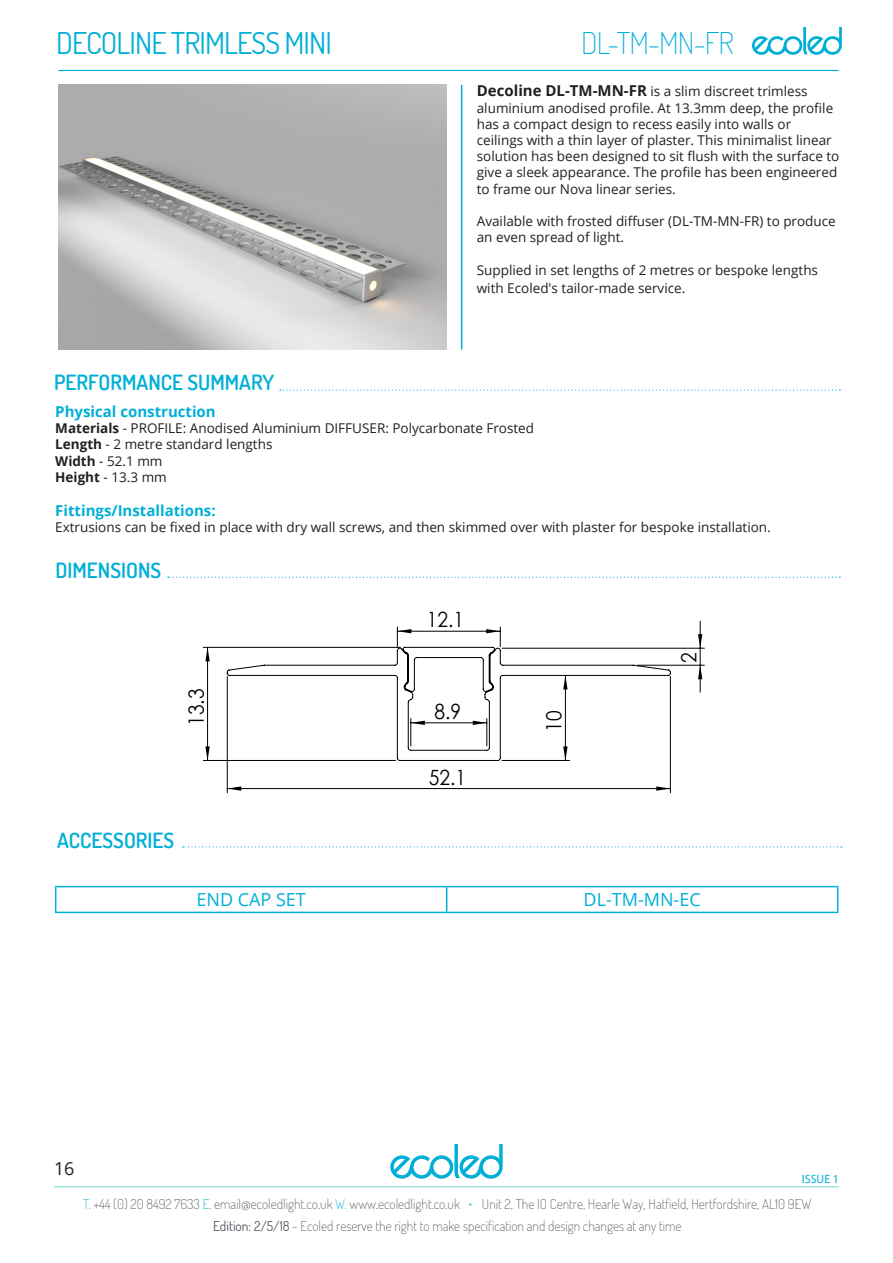
<style>
.page{position:relative;width:893px;height:1263px;background:#fff}
.page>*{position:absolute;margin:0;border:0;box-sizing:border-box;transform-origin:0 0}
.t1{font:30px "Dosis";letter-spacing:-.03em;color:#00afd7}
.t2{font:200 30px "Dosis";letter-spacing:-.03em;color:#00afd7}
.t3{font:600 21px "Dosis";color:#00afd7}
.t4{font:21px "Century Gothic";color:#000;scale:.91 1}
.t5{font:18px "Open Sans";color:#00afd7}
.t6{font:18px "Open Sans";color:#231f20}
.t7{font:700 15px "Open Sans";color:#00afd7}
.t8{font:13.5px/16.2px "Open Sans";color:#231f20}
.t9{font:200 13.5px/22.5px "Dosis";color:#52545c;text-align:center}
.t10{font:12px "Myriad Pro";color:#00afd7}
.s1{font-weight:700;font-size:15px}
.s2{font-weight:700}
.s3{color:#00afd7}
.s4{font-family:"Open Sans";font-weight:400;font-size:12px;color:#71dbd4}
.s5{font-weight:400}
</style>
<div class="page">
<svg style="left:390px;top:1144px;width:113px;height:35px"></svg>
<hr style="left:54px;top:1186px;width:785px;height:1px;background:#71dbd4">
<svg style="left:752px;top:27px;width:90px;height:28px"></svg>
<img style="left:58px;top:85px;width:388px;height:265px">
<svg style="left:280px;top:389px;width:560px;height:2px"></svg>
<svg style="left:168px;top:577px;width:672px;height:1px"></svg>
<hr style="left:58px;top:70px;width:780px;height:1px;background:#00afd7">
<hr style="left:461px;top:85px;width:1px;height:265px;background:#00afd7">
<svg style="left:182px;top:846px;width:660px;height:1px"></svg>
<svg style="left:446px;top:887px;width:1px;height:25px"></svg>
<hr style="left:55px;top:886px;width:392px;height:1px;background:#00afd7">
<svg style="left:55px;top:887px;width:1px;height:25px"></svg>
<hr style="left:447px;top:886px;width:391px;height:1px;background:#00afd7">
<svg style="left:837px;top:887px;width:1px;height:25px"></svg>
<hr style="left:55px;top:912px;width:392px;height:1px;background:#00afd7">
<hr style="left:447px;top:912px;width:391px;height:1px;background:#00afd7">
<svg style="left:227px;top:647px;width:444px;height:114px"></svg>
<svg style="left:228px;top:786px;width:13px;height:5px"></svg>
<svg style="left:656px;top:786px;width:14px;height:5px"></svg>
<hr style="left:227px;top:676px;width:1px;height:117px;background:#000">
<hr style="left:670px;top:676px;width:1px;height:117px;background:#000">
<hr style="left:227px;top:788px;width:443px;height:1px;background:#000">
<svg style="left:411px;top:718px;width:14px;height:28px"></svg>
<svg style="left:473px;top:718px;width:15px;height:28px"></svg>
<hr style="left:411px;top:722px;width:76px;height:1px;background:#000">
<svg style="left:397px;top:627px;width:14px;height:19px"></svg>
<svg style="left:486px;top:627px;width:15px;height:19px"></svg>
<hr style="left:397px;top:631px;width:103px;height:1px;background:#000">
<svg style="left:205px;top:746px;width:5px;height:14px"></svg>
<svg style="left:205px;top:648px;width:5px;height:13px"></svg>
<hr style="left:203px;top:760px;width:193px;height:1px;background:#000">
<hr style="left:203px;top:647px;width:198px;height:1px;background:#000">
<hr style="left:207px;top:647px;width:1px;height:113px;background:#000">
<hr style="left:637px;top:665px;width:67px;height:1px;background:#000">
<hr style="left:502px;top:648px;width:202px;height:1px;background:#000">
<svg style="left:698px;top:621px;width:4px;height:71px"></svg>
<svg style="left:563px;top:746px;width:5px;height:14px"></svg>
<svg style="left:563px;top:675px;width:5px;height:14px"></svg>
<hr style="left:502px;top:760px;width:68px;height:1px;background:#000">
<hr style="left:565px;top:675px;width:1px;height:85px;background:#000">
<p class="t1" style="left:56px;top:23px;width:277px">DECOLINE TRIMLESS MINI</p>
<p class="t2" style="left:581px;top:23px;width:154px">DL-TM-MN-FR</p>
<p class="t3" style="left:54px;top:368px;width:222px">PERFORMANCE SUMMARY</p>
<p class="t8" style="left:477px;top:83px;width:364px"><span class="s1">Decoline DL-TM-MN-FR</span> is a slim discreet trimless aluminium anodised profile. At 13.3mm deep, the profile has a compact design to recess easily into walls or ceilings with a thin layer of plaster. This minimalist linear solution has been designed to sit flush with the surface to give a sleek appearance. The profile has been engineered to frame our Nova linear series.</p>
<p class="t8" style="left:477px;top:213px;width:361px">Available with frosted diffuser (DL-TM-MN-FR) to produce an even spread of light.</p>
<p class="t8" style="left:477px;top:260px;width:343px;line-height:18px">Supplied in set lengths of 2 metres or bespoke lengths with Ecoled's tailor-made service.</p>
<p class="t7" style="left:55px;top:401px;width:162px">Physical construction</p>
<p class="t8" style="left:55px;top:420px;width:480px"><span class="s2">Materials</span> - PROFILE: Anodised Aluminium DIFFUSER: Polycarbonate Frosted</p>
<p class="t8" style="left:55px;top:436px;width:219px"><span class="s2">Length</span> - 2 metre standard lengths</p>
<p class="t8" style="left:55px;top:452px;width:109px"><span class="s2">Width</span> - 52.1 mm</p>
<p class="t8" style="left:55px;top:468px;width:113px"><span class="s2">Height</span> - 13.3 mm</p>
<p class="t7" style="left:55px;top:500px;width:162px">Fittings/Installations:</p>
<p class="t8" style="left:55px;top:519px;width:717px">Extrusions can be fixed in place with dry wall screws, and then skimmed over with plaster for bespoke installation.</p>
<p class="t3" style="left:56px;top:557px;width:107px">DIMENSIONS</p>
<h2 class="t4" style="left:182px;top:726px;width:42px;rotate:-90deg">13.3</h2>
<h2 class="t4" style="left:427px;top:605px;width:42px">12.1</h2>
<h2 class="t4" style="left:434px;top:697px;width:31px">8.9</h2>
<h2 class="t4" style="left:429px;top:762px;width:42px">52.1</h2>
<h2 class="t4" style="left:539px;top:732px;width:25px;rotate:-90deg">10</h2>
<h2 class="t4" style="left:674px;top:663px;width:13px;rotate:-90deg">2</h2>
<p class="t3" style="left:57px;top:827px;width:119px">ACCESSORIES</p>
<p class="t5" style="left:196px;top:887px;width:111px">END CAP SET</p>
<p class="t5" style="left:583px;top:887px;width:119px">DL-TM-MN-EC</p>
<h3 class="t6" style="left:54px;top:1156px;width:22px">16</h3>
<p class="t10" style="left:802px;top:1172px;width:39px">ISSUE 1</p>
<p class="t9" style="left:83px;top:1192px;width:730px"><span class="s3">T.</span> +44 (0) 20 8492 7633 <span class="s3">E.</span> email@ecoledlight.co.uk <span class="s3">W.</span> www.ecoledlight.co.uk <span class="s4">•</span> Unit 2, The IO Centre, Hearle Way, Hatfield, Hertfordshire, AL10 9EW<br><span class="s5">Edition: 2/5/18</span> - Ecoled reserve the right to make specification and design changes at any time</p>
</div>
